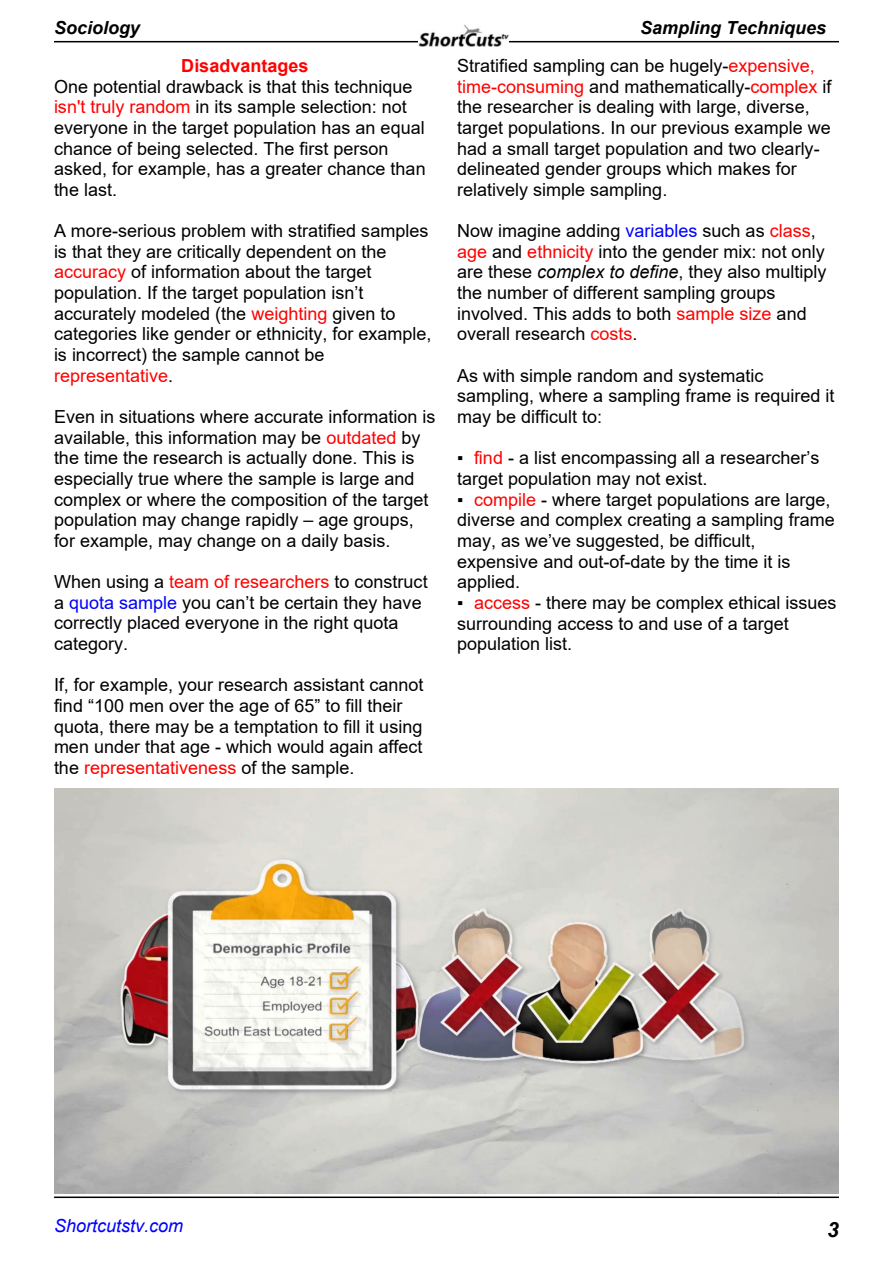
<style>
.page{position:relative;width:893px;height:1263px;background:#fff}
.page>*{position:absolute;margin:0;border:0;box-sizing:border-box;transform-origin:0 0}
.t1{font:italic 700 21px "Arial";color:#000}
.t2{font:18px/20.7px "Arial";color:#000}
.t3{font:italic 700 18px "Arial";color:#000}
.t4{font:italic 18px "Arial";color:#00f}
.t5{font:700 18px "Arial";color:#f00}
.s1{color:#f00}
.s2{color:#00f}
.s3{font-style:italic}
.s4{font-family:"Times New Roman"}
</style>
<div class="page">
<hr style="left:54px;top:41px;width:785px;height:1px;background:#000">
<img style="left:418px;top:24px;width:91px;height:23px">
<hr style="left:54px;top:1196px;width:785px;height:2px;background:#000">
<img style="left:54px;top:789px;width:785px;height:405px">
<p class="t3" style="left:54px;top:21px;width:87px">Sociology</p>
<p class="t3" style="left:640px;top:21px;width:188px">Sampling Techniques</p>
<p class="t5" style="left:181px;top:59px;width:129px">Disadvantages</p>
<p class="t2" style="left:54px;top:78px;width:373px">One potential drawback is that this technique <span class="s1">isn't truly random</span> in its sample selection: not everyone in the target population has an equal chance of being selected. The first person asked, for example, has a greater chance than the last.</p>
<p class="t2" style="left:54px;top:222px;width:379px">A more-serious problem with stratified samples is that they are critically dependent on the <span class="s1">accuracy</span> of information about the target population. If the target population isn’t accurately modeled (the <span class="s1">weighting</span> given to categories like gender or ethnicity, for example, is incorrect) the sample cannot be <span class="s1">representative</span>.</p>
<p class="t2" style="left:54px;top:408px;width:383px">Even in situations where accurate information is available, this information may be <span class="s1">outdated</span> by the time the research is actually done. This is especially true where the sample is large and complex or where the composition of the target population may change rapidly – age groups, for example, may change on a daily basis.</p>
<p class="t2" style="left:54px;top:573px;width:375px">When using a <span class="s1">team of researchers</span> to construct a <span class="s2">quota sample</span> you can’t be certain they have correctly placed everyone in the right quota category.</p>
<p class="t2" style="left:54px;top:676px;width:371px">If, for example, your research assistant cannot find “100 men over the age of 65” to fill their quota, there may be a temptation to fill it using men under that age - which would again affect the <span class="s1">representativeness</span> of the sample.</p>
<p class="t2" style="left:457px;top:57px;width:376px">Stratified sampling can be hugely-<span class="s1">expensive, time-consuming</span> and mathematically-<span class="s1">complex</span> if the researcher is dealing with large, diverse, target populations. In our previous example we had a small target population and two clearly&shy;delineated gender groups which makes for relatively simple sampling.</p>
<p class="t2" style="left:457px;top:222px;width:371px">Now imagine adding <span class="s2">variables</span> such as <span class="s1">class</span>, <span class="s1">age</span> and <span class="s1">ethnicity</span> into the gender mix: not only are these <span class="s3">complex to define</span>, they also multiply the number of different sampling groups involved. This adds to both <span class="s1">sample size</span> and overall research <span class="s1">costs</span>.</p>
<p class="t2" style="left:457px;top:367px;width:379px">As with simple random and systematic sampling, where a sampling frame is required it may be difficult to:</p>
<p class="t2" style="left:457px;top:449px;width:364px"><span class="s4">▪</span> <span class="s1">find</span> - a list encompassing all a researcher’s target population may not exist.</p>
<p class="t2" style="left:457px;top:491px;width:379px"><span class="s4">▪</span> <span class="s1">compile</span> - where target populations are large, diverse and complex creating a sampling frame may, as we’ve suggested, be difficult, expensive and out-of-date by the time it is applied.</p>
<p class="t2" style="left:457px;top:594px;width:381px"><span class="s4">▪</span> <span class="s1">access</span> - there may be complex ethical issues surrounding access to and use of a target population list.</p>
<p class="t4" style="left:54px;top:1219px;width:131px">Shortcutstv.com</p>
<p class="t1" style="left:827px;top:1221px;width:13px">3</p>
</div>
